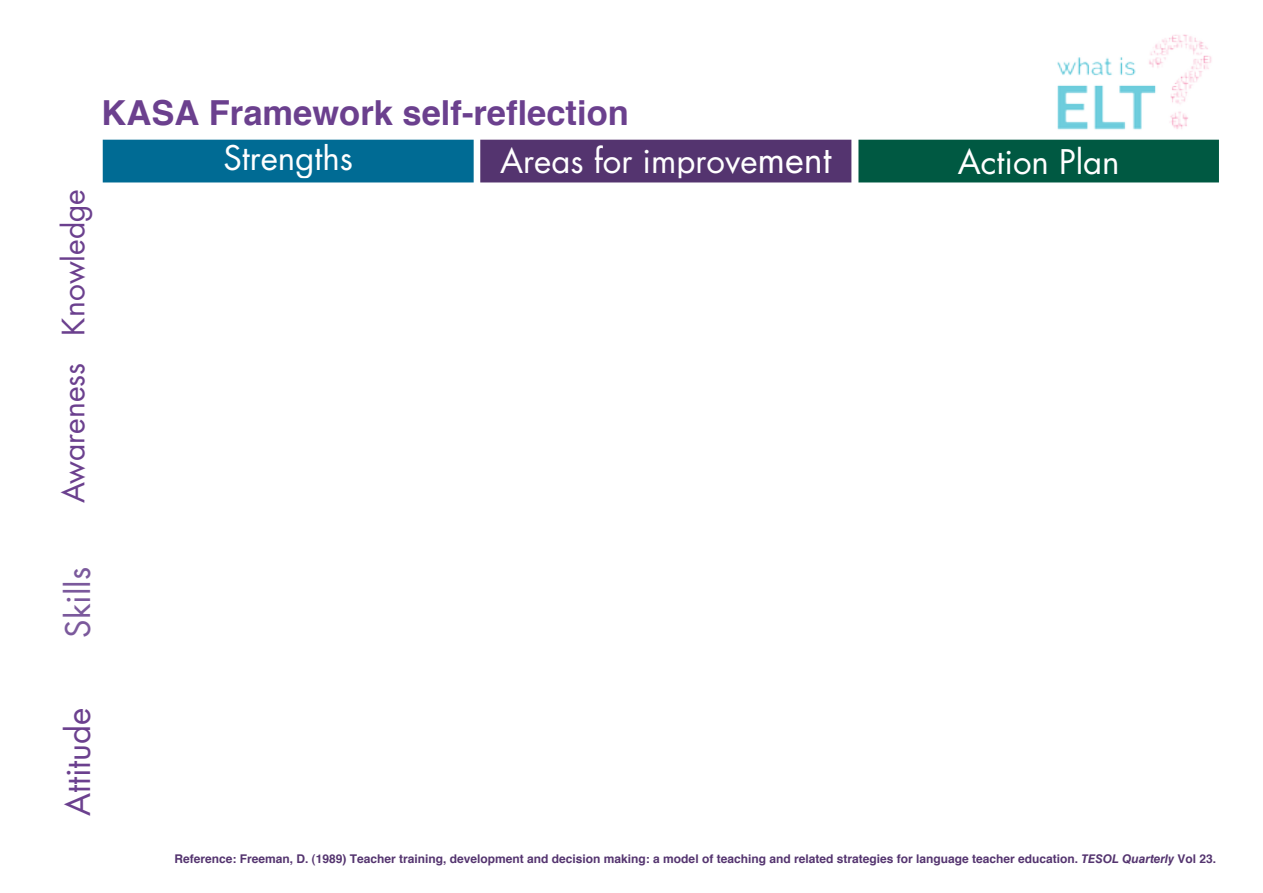
<style>
.page{position:relative;width:1263px;height:893px;background:#fff}
.page>*{position:absolute;margin:0;border:0;box-sizing:border-box;transform-origin:0 0}
.t1{font:700 34.5px "Helvetica";color:#6b408e}
.t2{font:33px "Futura LT";color:#fff}
.t3{font:33px "Futura LT";color:#6b408e}
.t4{font:33px "Futura LT";color:#7b599c}
.t5{font:30px "Futura LT";color:#6b408e}
.t6{font:700 12px "Helvetica";color:#54346f}
.s1{font-size:36px}
.s2{font-family:"Helvetica Cyr Bold Inclined";font-weight:400}
</style>
<div class="page">
<div style="left:105px;top:142px;width:366px;height:38px;background:#006b94"></div>
<div style="left:103px;top:140px;width:371px;height:42px;border:4px solid #006b94"></div>
<div style="left:482px;top:142px;width:367px;height:38px;background:#54346f"></div>
<div style="left:480px;top:140px;width:371px;height:42px;border:4px solid #54346f"></div>
<div style="left:861px;top:142px;width:356px;height:38px;background:#005942"></div>
<div style="left:858px;top:140px;width:361px;height:42px;border:4px solid #005942"></div>
<img style="left:1054px;top:34px;width:165px;height:109px">
<h3 class="t5" style="left:54px;top:336px;width:148px;rotate:-90deg">Knowledge</h3>
<h3 class="t5" style="left:54px;top:503px;width:142px;rotate:-90deg">Awareness</h3>
<h1 class="t1" style="left:102px;top:91px;width:529px">KASA Framework self-reflection</h1>
<h2 class="t2" style="left:223px;top:137px;width:131px">Strengths</h2>
<h2 class="t2" style="left:500px;top:140px;width:333px">Areas for improve<span class="s1">ment</span></h2>
<h2 class="t4" style="left:57px;top:638px;width:72px;rotate:-90deg">Skills</h2>
<h2 class="t2" style="left:958px;top:141px;width:164px">Action Plan</h2>
<h2 class="t3" style="left:57px;top:816px;width:110px;rotate:-90deg">Attitude</h2>
<p class="t6" style="left:174px;top:852px;width:1043px">Reference: Freeman, D. (1989) Teacher training, development and decision making: a model of teaching and related strategies for language teacher education. <span class="s2">TESOL Quarterly</span> Vol 23.</p>
</div>
